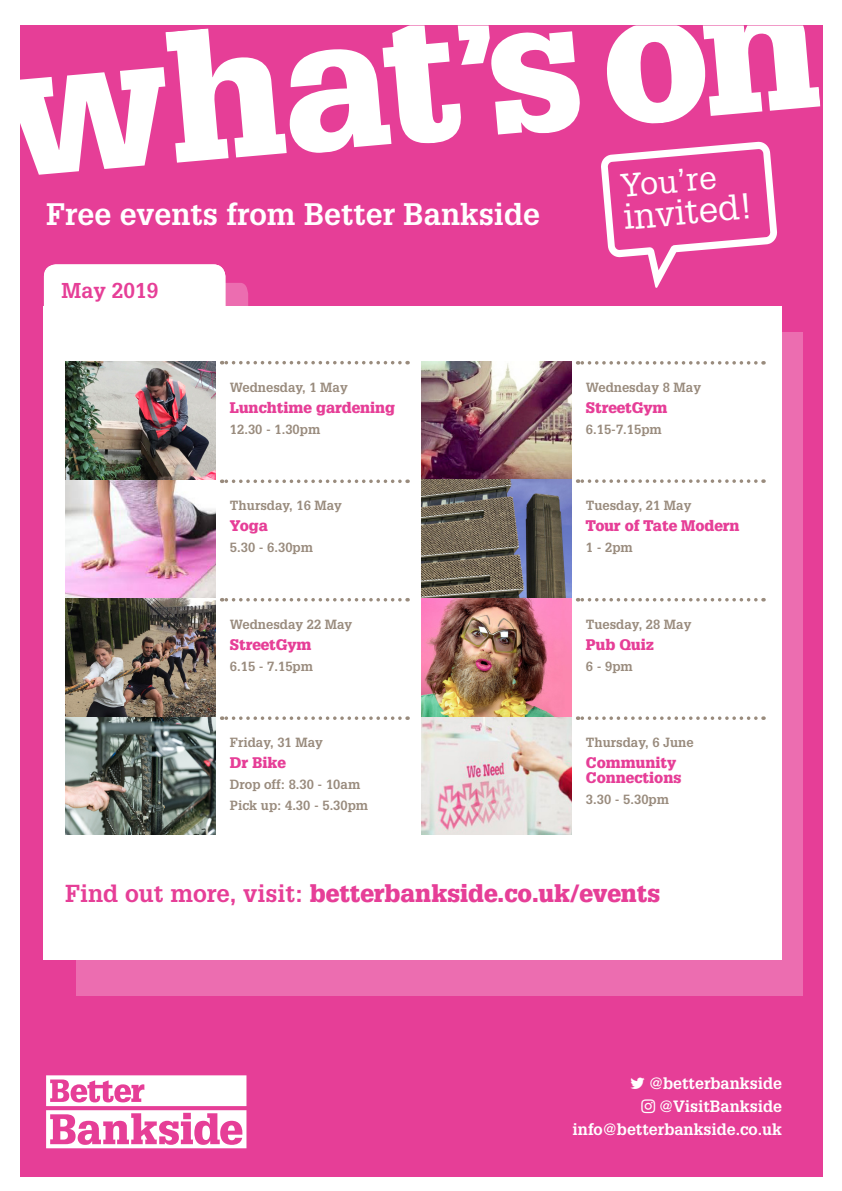
<style>
.page{position:relative;width:842px;height:1191px;background:#fff}
.page>*{position:absolute;margin:0;border:0;box-sizing:border-box;transform-origin:0 0}
.t1{font:35.2px "Glypha LT Std";color:#fff}
.t2{font:32px "Glypha LT Std";color:#fff}
.t3{font:700 30.3px "Glypha LT Std";color:#fff}
.t4{font:700 27px "Glypha LT Std";color:#e63e97}
.t5{font:900 24px "Glypha LT Std";color:#e63e97}
.t6{font:700 21px "Glypha LT Std";color:#e63e97}
.t7{font:700 16px "Glypha LT Std";color:#fff}
.t8{font:900 15px/15.2px "Glypha LT Std";color:#e63e97}
.t9{font:700 13px "Glypha LT Std";color:#998b7d}
.s1{font-weight:700}
</style>
<div class="page">
<div style="left:20px;top:26px;width:802px;height:1150px;background:#e63e97"></div>
<svg style="left:20px;top:26px;width:560px;height:149px"></svg>
<svg style="left:607px;top:26px;width:213px;height:98px"></svg>
<svg style="left:46px;top:1075px;width:200px;height:73px"></svg>
<div style="left:76px;top:332px;width:726px;height:664px;background:#ec6db0"></div>
<div style="left:44px;top:307px;width:738px;height:653px;background:#fff"></div>
<svg style="left:601px;top:141px;width:176px;height:147px"></svg>
<svg style="left:222px;top:479px;width:178px;height:4px"></svg>
<img style="left:65px;top:361px;width:151px;height:474px">
<svg style="left:578px;top:361px;width:178px;height:3px"></svg>
<img style="left:421px;top:361px;width:151px;height:474px">
<svg style="left:222px;top:361px;width:178px;height:3px"></svg>
<svg style="left:578px;top:479px;width:178px;height:4px"></svg>
<svg style="left:578px;top:716px;width:178px;height:4px"></svg>
<svg style="left:44px;top:264px;width:204px;height:43px;background:#fcebf4"></svg>
<svg style="left:222px;top:716px;width:178px;height:4px"></svg>
<svg style="left:578px;top:598px;width:178px;height:3px"></svg>
<svg style="left:222px;top:598px;width:178px;height:3px"></svg>
<p class="t3" style="left:46px;top:195px;width:495px">Free events from Better Bankside</p>
<p class="t6" style="left:62px;top:277px;width:98px">May 2019</p>
<p class="t4" style="left:66px;top:278px;width:136px">April 2018</p>
<p class="t9" style="left:230px;top:379px;width:119px">Wednesday, 1 May</p>
<p class="t8" style="left:230px;top:400px;width:167px">Lunchtime gardening</p>
<p class="t9" style="left:230px;top:421px;width:92px">12.30 - 1.30pm</p>
<p class="t9" style="left:230px;top:498px;width:113px">Thursday, 16 May</p>
<p class="t8" style="left:230px;top:518px;width:40px">Yoga</p>
<p class="t9" style="left:230px;top:539px;width:85px">5.30 - 6.30pm</p>
<p class="t9" style="left:230px;top:616px;width:124px">Wednesday 22 May</p>
<p class="t8" style="left:230px;top:637px;width:83px">StreetGym</p>
<p class="t9" style="left:230px;top:658px;width:85px">6.15 - 7.15pm</p>
<p class="t9" style="left:230px;top:734px;width:94px">Friday, 31 May</p>
<p class="t8" style="left:230px;top:755px;width:57px">Dr Bike</p>
<p class="t9" style="left:230px;top:776px;width:132px">Drop off: 8.30 - 10am</p>
<p class="t9" style="left:230px;top:797px;width:140px">Pick up: 4.30 - 5.30pm</p>
<p class="t2" style="left:619px;top:167px;width:97px;rotate:-5deg">You’re</p>
<p class="t1" style="left:622px;top:196px;width:131px;rotate:-5deg">invited!</p>
<p class="t9" style="left:586px;top:379px;width:117px">Wednesday 8 May</p>
<p class="t8" style="left:586px;top:400px;width:83px">StreetGym</p>
<p class="t9" style="left:586px;top:421px;width:77px">6.15-7.15pm</p>
<p class="t9" style="left:586px;top:497px;width:107px">Tuesday, 21 May</p>
<p class="t8" style="left:586px;top:518px;width:155px">Tour of Tate Modern</p>
<p class="t9" style="left:586px;top:539px;width:48px">1 - 2pm</p>
<p class="t9" style="left:586px;top:616px;width:107px">Tuesday, 28 May</p>
<p class="t8" style="left:586px;top:637px;width:70px">Pub Quiz</p>
<p class="t9" style="left:586px;top:658px;width:48px">6 - 9pm</p>
<p class="t9" style="left:586px;top:734px;width:109px">Thursday, 6 June</p>
<p class="t8" style="left:586px;top:755px;width:97px">Community<br>Connections</p>
<p class="t9" style="left:586px;top:791px;width:85px">3.30 - 5.30pm</p>
<p class="t5" style="left:65px;top:878px;width:597px"><span class="s1">Find out more, visit:</span> betterbankside.co.uk/events</p>
<p class="t7" style="left:649px;top:1073px;width:134px">@betterbankside</p>
<p class="t7" style="left:659px;top:1096px;width:124px">@VisitBankside</p>
<p class="t7" style="left:573px;top:1119px;width:211px">info@betterbankside.co.uk</p>
</div>
